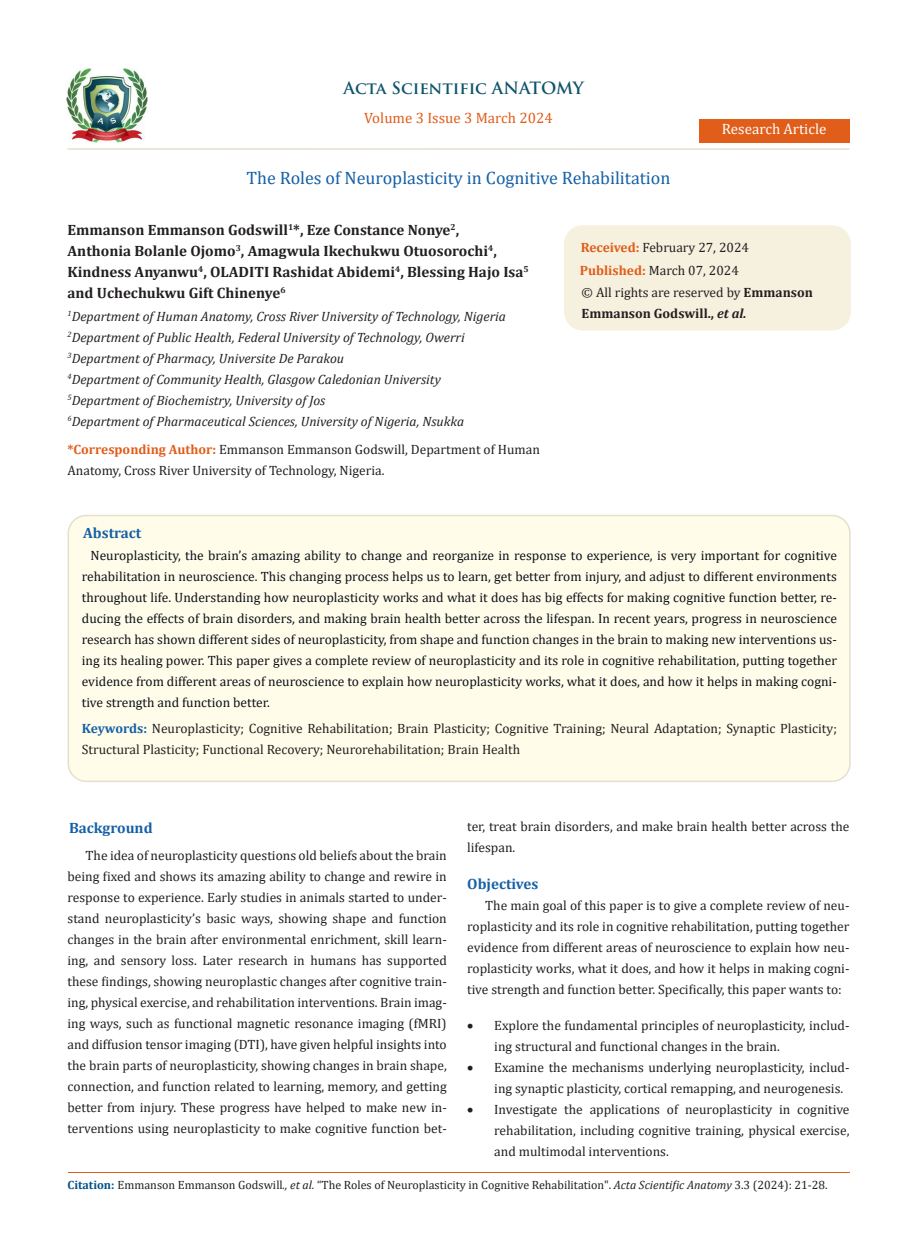
<style>
.page{position:relative;width:917px;height:1260px;background:#fff}
.page>*{position:absolute;margin:0;border:0;box-sizing:border-box;transform-origin:0 0}
.t1{font:18px "Cambria";color:#1560a6}
.t2{font:700 16.5px "Trajan Pro";color:#0e546a}
.t3{font:700 15px/21px "Cambria";color:#231f20}
.t4{font:700 15px "Cambria";color:#1560a6}
.t5{font:15px "Cambria";color:#e05d1a}
.t6{font:15px "Cambria";color:#fff}
.No_Spacing{font:13.5px/21px "Cambria";color:#231f20}
.No_Spacing-2{font:13.5px/21px "Cambria";color:#0e101a;text-align:justify}
.t7{font:italic 13.5px "Cambria";color:#231f20}
.t8{font:700 13.5px/21px "Cambria";color:#231f20}
.t9{font:12px "Cambria";color:#231f20}
.s1{font-weight:700;color:#e05d1a}
.s2{font-weight:400}
.s3{font-style:italic}
.s4{font-weight:700;color:#1560a6}
.s5{font-weight:700;color:#035089}
</style>
<div class="page">
<img style="left:67px;top:68px;width:80px;height:74px">
<div style="left:699px;top:119px;width:150px;height:23px;background:#e05d1a"></div>
<div style="left:564px;top:226px;width:286px;height:104px;background:#f6f0df;border-radius:18px"></div>
<div style="left:564px;top:225px;width:286px;height:106px;border:2px solid #f6f0df;border-radius:18px"></div>
<div style="left:68px;top:516px;width:782px;height:265px;background:#fffde9;border-radius:18px"></div>
<div style="left:68px;top:515px;width:782px;height:267px;border:2px solid #e5dfce;border-radius:18px"></div>
<hr style="left:68px;top:1173px;width:781px;height:1px;background:#e05d1a">
<hr style="left:67px;top:148px;width:782px;height:2px;background:#e5dfce">
<p class="t2" style="left:343px;top:77px;width:242px">Acta Scientific ANATOMY</p>
<p class="t5" style="left:364px;top:109px;width:190px">Volume 3 Issue 3 March 2024</p>
<p class="t6" style="left:722px;top:120px;width:106px">Research Article</p>
<p class="t1" style="left:246px;top:168px;width:425px">The Roles of Neuroplasticity in Cognitive Rehabilitation</p>
<p class="t3" style="left:67px;top:219px;width:463px">Emmanson Emmanson Godswill<sup>1</sup>*, Eze Constance Nonye<sup>2</sup>,<br>Anthonia Bolanle Ojomo<sup>3</sup>, Amagwula Ikechukwu Otuosorochi<sup>4</sup>, Kindness Anyanwu<sup>4</sup>, OLADITI Rashidat Abidemi<sup>4</sup>, Blessing Hajo Isa<sup>5 </sup>and Uchechukwu Gift Chinenye<sup>6</sup></p>
<p class="t7" style="left:67px;top:307px;width:440px"><sup>1</sup>Department of Human Anatomy, Cross River University of Technology, Nigeria</p>
<p class="t7" style="left:67px;top:328px;width:399px"><sup>2</sup>Department of Public Health, Federal University of Technology, Owerri</p>
<p class="t7" style="left:67px;top:349px;width:278px"><sup>3</sup>Department of Pharmacy, Universite De Parakou</p>
<p class="t7" style="left:67px;top:370px;width:375px"><sup>4</sup>Department of Community Health, Glasgow Caledonian University</p>
<p class="t7" style="left:67px;top:391px;width:259px"><sup>5</sup>Department of Biochemistry, University of Jos</p>
<p class="t7" style="left:67px;top:412px;width:398px"><sup>6</sup>Department of Pharmaceutical Sciences, University of Nigeria, Nsukka</p>
<p class="No_Spacing" style="left:67px;top:439px;width:474px"><span class="s1">*Corresponding Author:</span> Emmanson Emmanson Godswill, Department of Human<br>Anatomy, Cross River University of Technology, Nigeria.</p>
<p class="No_Spacing" style="left:580px;top:237px;width:170px"><span class="s1">Received:</span> February 27, 2024</p>
<p class="No_Spacing" style="left:580px;top:260px;width:160px"><span class="s1">Published:</span> March 07, 2024</p>
<p class="t8" style="left:581px;top:281px;width:233px"><span class="s2">© All rights are reserved by</span> Emmanson<br>Emmanson Godswill., <span class="s3">et al.</span></p>
<p class="t4" style="left:83px;top:522px;width:60px">Abstract</p>
<p class="No_Spacing-2" style="left:82px;top:545px;width:756px;text-indent:9px">Neuroplasticity, the brain’s amazing ability to change and reorganize in response to experience, is very important for cognitive rehabilitation in neuroscience. This changing process helps us to learn, get better from injury, and adjust to different environments throughout life. Understanding how neuroplasticity works and what it does has big effects for making cognitive function better, re&shy;ducing the effects of brain disorders, and making brain health better across the lifespan. In recent years, progress in neuroscience research has shown different sides of neuroplasticity, from shape and function changes in the brain to making new interventions us&shy;ing its healing power. This paper gives a complete review of neuroplasticity and its role in cognitive rehabilitation, putting together evidence from different areas of neuroscience to explain how neuroplasticity works, what it does, and how it helps in making cogni&shy;tive strength and function better.</p>
<p class="No_Spacing" style="left:82px;top:718px;width:756px"><span class="s4">Keywords:</span> Neuroplasticity; Cognitive Rehabilitation; Brain Plasticity; Cognitive Training; Neural Adaptation; Synaptic Plasticity;<br>Structural Plasticity; Functional Recovery; Neurorehabilitation; Brain Health</p>
<p class="No_Spacing" style="left:467px;top:816px;width:384px">ter, treat brain disorders, and make brain health better across the lifespan.</p>
<p class="t4" style="left:467px;top:873px;width:73px">Objectives</p>
<p class="No_Spacing" style="left:467px;top:895px;width:384px;text-align:justify;text-indent:18px">The main goal of this paper is to give a complete review of neu&shy;roplasticity and its role in cognitive rehabilitation, putting together evidence from different areas of neuroscience to explain how neu&shy;roplasticity works, what it does, and how it helps in making cogni&shy;tive strength and function better. Specifically, this paper wants to:</p>
<p class="No_Spacing" style="left:494px;top:1015px;width:357px;text-indent:-27px">• Explore the fundamental principles of neuroplasticity, includ&shy;ing structural and functional changes in the brain.</p>
<p class="No_Spacing" style="left:494px;top:1057px;width:357px;text-indent:-27px">• Examine the mechanisms underlying neuroplasticity, includ&shy;ing synaptic plasticity, cortical remapping, and neurogenesis.</p>
<p class="No_Spacing" style="left:494px;top:1099px;width:357px;text-align:justify;text-indent:-27px">• Investigate the applications of neuroplasticity in cognitive rehabilitation, including cognitive training, physical exercise, and multimodal interventions.</p>
<p class="t9" style="left:68px;top:1178px;width:761px"><span class="s5">Citation:</span> Emmanson Emmanson Godswill<span class="s3">., et al.</span> “The Roles of Neuroplasticity in Cognitive Rehabilitation". <span class="s3">Acta Scientific Anatomy</span> 3.3 (2024): 21-28.</p>
<p class="t4" style="left:69px;top:817px;width:85px">Background</p>
<p class="No_Spacing" style="left:68px;top:845px;width:381px;text-align:justify;text-indent:18px">The idea of neuroplasticity questions old beliefs about the brain being fixed and shows its amazing ability to change and rewire in response to experience. Early studies in animals started to under&shy;stand neuroplasticity’s basic ways, showing shape and function changes in the brain after environmental enrichment, skill learn&shy;ing, and sensory loss. Later research in humans has supported these findings, showing neuroplastic changes after cognitive train&shy;ing, physical exercise, and rehabilitation interventions. Brain imag&shy;ing ways, such as functional magnetic resonance imaging (fMRI) and diffusion tensor imaging (DTI), have given helpful insights into the brain parts of neuroplasticity, showing changes in brain shape, connection, and function related to learning, memory, and getting better from injury. These progress have helped to make new in&shy;terventions using neuroplasticity to make cognitive function bet-</p>
</div>
